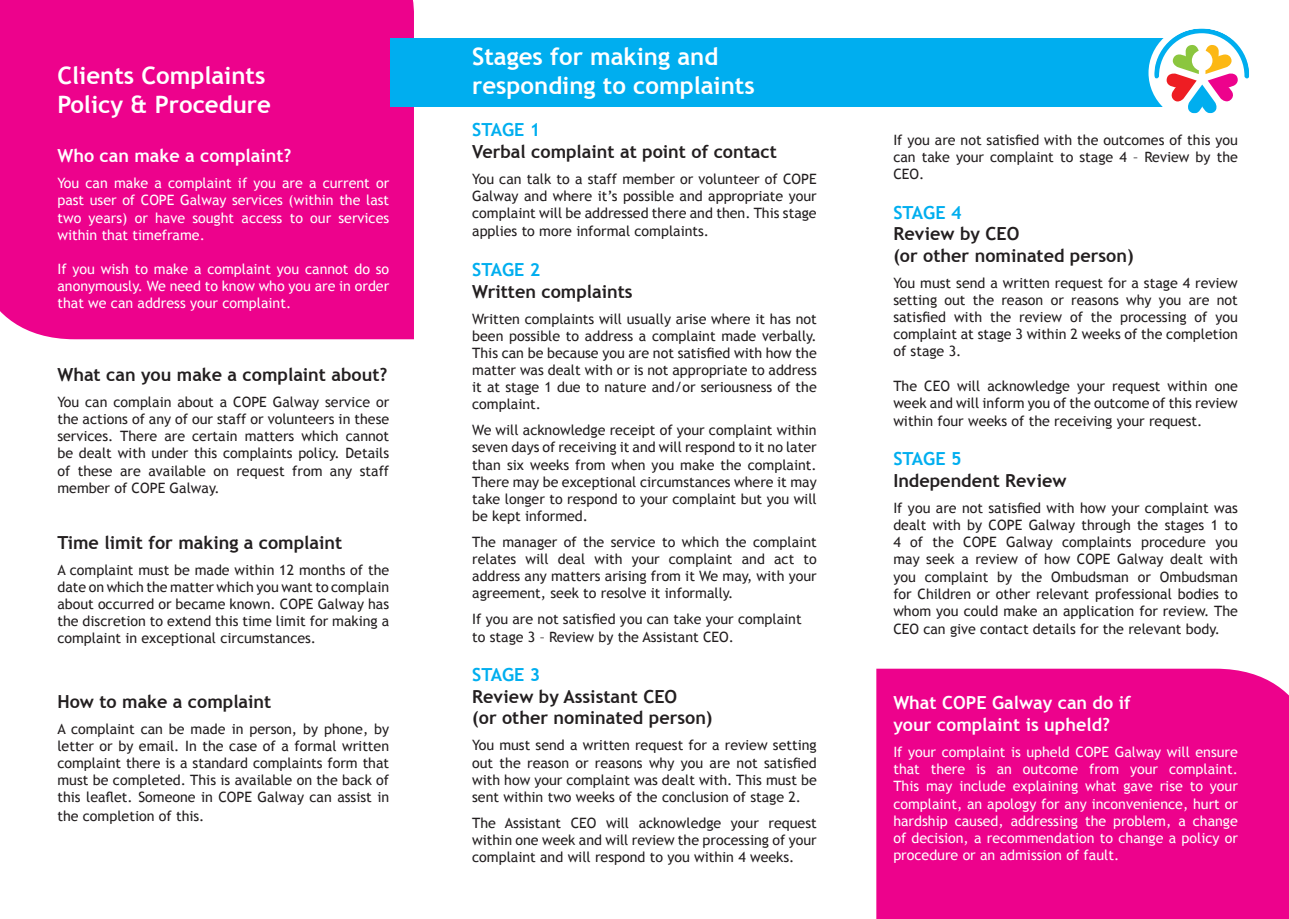
<style>
.page{position:relative;width:1289px;height:919px;background:#fff}
.page>*{position:absolute;margin:0;border:0;box-sizing:border-box;transform-origin:0 0}
.t1{font:700 24px/28.8px "Trebuchet MS";color:#fff}
.t2{font:700 18px "Trebuchet MS";color:#231f20}
.t3{font:700 18px "Trebuchet MS";color:#fff}
.t4{font:700 18px "Trebuchet MS";color:#00aeef}
.t5{font:14.25px/17.1px "Trebuchet MS";color:#231f20;text-align:justify}
.t6{font:14.25px/17.1px "Trebuchet MS";color:#fff;text-align:justify}
</style>
<div class="page">
<div style="left:876px;top:668px;width:412px;height:250px;background:#ed028c"></div>
<div style="left:0;top:0;width:414px;height:339px;background:#ed028c"></div>
<div style="left:390px;top:39px;width:811px;height:68px;background:#00aeef"></div>
<svg style="left:1154px;top:30px;width:93px;height:83px"></svg>
<div style="left:1148px;top:23px;width:106px;height:100px;border:6px solid #fff;border-radius:50%"></div>
<p class="t1" style="left:57px;top:61px;width:215px">Clients Complaints<br>Policy &amp; Procedure</p>
<p class="t3" style="left:57px;top:144px;width:235px">Who can make a complaint?</p>
<p class="t6" style="left:57px;top:175px;width:333px">You can make a complaint if you are a current or past user of COPE Galway services (within the last two years) or have sought access to our services within that timeframe.</p>
<p class="t6" style="left:57px;top:260px;width:333px">If you wish to make a complaint you cannot do so anonymously. We need to know who you are in order that we can address your complaint.</p>
<p class="t2" style="left:57px;top:363px;width:331px">What can you make a complaint about?</p>
<p class="t5" style="left:57px;top:393px;width:333px">You can complain about a COPE Galway service or the actions of any of our staff or volunteers in these services. There are certain matters which cannot be dealt with under this complaints policy. Details of these are available on request from any staff member of COPE Galway.</p>
<p class="t2" style="left:57px;top:531px;width:286px">Time limit for making a complaint</p>
<p class="t5" style="left:57px;top:561px;width:333px">A complaint must be made within 12 months of the date on which the matter which you want to complain about occurred or became known. COPE Galway has the discretion to extend this time limit for making a complaint in exceptional circumstances.</p>
<p class="t2" style="left:57px;top:690px;width:215px">How to make a complaint</p>
<p class="t5" style="left:57px;top:720px;width:333px">A complaint can be made in person, by phone, by letter or by email. In the case of a formal written complaint there is a standard complaints form that must be completed. This is available on the back of this leaflet. Someone in COPE Galway can assist in the completion of this.</p>
<p class="t1" style="left:472px;top:42px;width:284px">Stages for making and responding to complaints</p>
<p class="t4" style="left:472px;top:119px;width:70px">STAGE 1</p>
<p class="t2" style="left:472px;top:140px;width:306px">Verbal complaint at point of contact</p>
<p class="t5" style="left:472px;top:170px;width:346px">You can talk to a staff member or volunteer of COPE Galway and where it’s possible and appropriate your complaint will be addressed there and then. This stage applies to more informal complaints.</p>
<p class="t4" style="left:472px;top:258px;width:70px">STAGE 2</p>
<p class="t2" style="left:472px;top:280px;width:162px">Written complaints</p>
<p class="t5" style="left:472px;top:310px;width:346px">Written complaints will usually arise where it has not been possible to address a complaint made verbally.<br>This can be because you are not satisfied with how the matter was dealt with or is not appropriate to address it at stage 1 due to nature and/or seriousness of the complaint.</p>
<p class="t5" style="left:472px;top:422px;width:346px">We will acknowledge receipt of your complaint within seven days of receiving it and will respond to it no later than six weeks from when you make the complaint.<br>There may be exceptional circumstances where it may take longer to respond to your complaint but you will be kept informed.</p>
<p class="t5" style="left:472px;top:533px;width:346px">The manager of the service to which the complaint relates will deal with your complaint and act to address any matters arising from it We may, with your agreement, seek to resolve it informally.</p>
<p class="t5" style="left:472px;top:611px;width:331px">If you are not satisfied you can take your complaint to stage 3 – Review by the Assistant CEO.</p>
<p class="t4" style="left:472px;top:663px;width:70px">STAGE 3</p>
<p class="t2" style="left:472px;top:685px;width:206px">Review by Assistant CEO</p>
<p class="t2" style="left:472px;top:706px;width:242px">(or other nominated person)</p>
<p class="t5" style="left:472px;top:737px;width:346px">You must send a written request for a review setting out the reason or reasons why you are not satisfied with how your complaint was dealt with. This must be sent within two weeks of the conclusion of stage 2.</p>
<p class="t5" style="left:472px;top:814px;width:346px">The Assistant CEO will acknowledge your request within one week and will review the processing of your complaint and will respond to you within 4 weeks.</p>
<p class="t5" style="left:893px;top:131px;width:346px">If you are not satisfied with the outcomes of this you can take your complaint to stage 4 – Review by the CEO.</p>
<p class="t4" style="left:893px;top:201px;width:70px">STAGE 4</p>
<p class="t2" style="left:893px;top:223px;width:128px">Review by CEO</p>
<p class="t2" style="left:893px;top:244px;width:242px">(or other nominated person)</p>
<p class="t5" style="left:893px;top:274px;width:346px">You must send a written request for a stage 4 review setting out the reason or reasons why you are not satisfied with the review of the processing of you complaint at stage 3 within 2 weeks of the completion of stage 3.</p>
<p class="t5" style="left:893px;top:377px;width:346px;line-height:17.5px">The CEO will acknowledge your request within one week and will inform you of the outcome of this review within four weeks of the receiving your request.</p>
<p class="t4" style="left:893px;top:448px;width:70px">STAGE 5</p>
<p class="t2" style="left:893px;top:469px;width:175px">Independent Review</p>
<p class="t5" style="left:893px;top:499px;width:346px">If you are not satisfied with how your complaint was dealt with by COPE Galway through the stages 1 to 4 of the COPE Galway complaints procedure you may seek a review of how COPE Galway dealt with you complaint by the Ombudsman or Ombudsman for Children or other relevant professional bodies to whom you could make an application for review. The CEO can give contact details for the relevant body.</p>
<p class="t3" style="left:893px;top:691px;width:239px">What COPE Galway can do if</p>
<p class="t3" style="left:893px;top:713px;width:218px">your complaint is upheld?</p>
<p class="t6" style="left:893px;top:743px;width:346px">If your complaint is upheld COPE Galway will ensure that there is an outcome from your complaint.<br>This may include explaining what gave rise to your complaint, an apology for any inconvenience, hurt or hardship caused, addressing the problem, a change of decision, a recommendation to change a policy or procedure or an admission of fault.</p>
</div>
